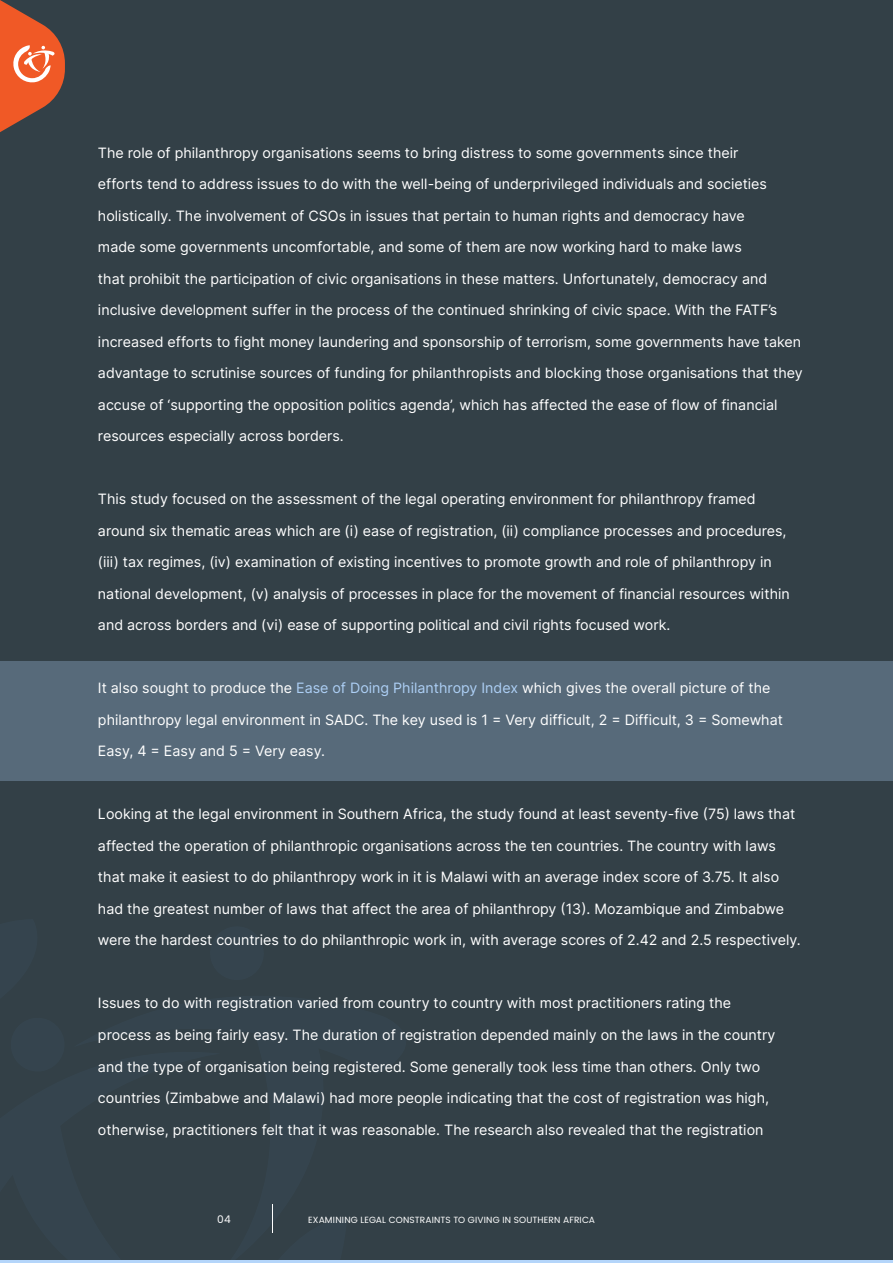
<style>
.page{position:relative;width:893px;height:1263px;background:#334047}
.page>*{position:absolute;margin:0;border:0;box-sizing:border-box;transform-origin:0 0}
.t1{font:14.25px "Inter";color:#fff}
.t2{font:10.5px "Poppins";color:#fff}
.t3{font:9px "Poppins";letter-spacing:.01em;color:#fff}
.s1{color:#adcff5}
</style>
<div class="page">
<div style="left:0;top:662px;width:893px;height:119px;background:#576a7a"></div>
<hr style="left:0;top:1260px;width:893px;height:3px;background:#b4d5fa">
<svg style="left:0;top:0;width:65px;height:132px"></svg>
<p class="t1" style="left:98px;top:142px;width:642px">The role of philanthropy organisations seems to bring distress to some governments since their</p>
<p class="t1" style="left:98px;top:174px;width:671px">efforts tend to address issues to do with the well-being of underprivileged individuals and societies</p>
<p class="t1" style="left:98px;top:205px;width:648px">holistically. The involvement of CSOs in issues that pertain to human rights and democracy have</p>
<p class="t1" style="left:98px;top:237px;width:645px">made some governments uncomfortable, and some of them are now working hard to make laws</p>
<p class="t1" style="left:98px;top:268px;width:671px">that prohibit the participation of civic organisations in these matters. Unfortunately, democracy and</p>
<p class="t1" style="left:98px;top:300px;width:681px">inclusive development suffer in the process of the continued shrinking of civic space. With the FATF’s</p>
<p class="t1" style="left:98px;top:331px;width:705px">increased efforts to fight money laundering and sponsorship of terrorism, some governments have taken</p>
<p class="t1" style="left:98px;top:363px;width:706px">advantage to scrutinise sources of funding for philanthropists and blocking those organisations that they</p>
<p class="t1" style="left:98px;top:394px;width:681px">accuse of ‘supporting the opposition politics agenda’, which has affected the ease of flow of financial</p>
<p class="t1" style="left:98px;top:426px;width:247px">resources especially across borders.</p>
<p class="t1" style="left:98px;top:489px;width:659px">This study focused on the assessment of the legal operating environment for philanthropy framed</p>
<p class="t1" style="left:98px;top:520px;width:690px">around six thematic areas which are (i) ease of registration, (ii) compliance processes and procedures,</p>
<p class="t1" style="left:98px;top:552px;width:675px">(iii) tax regimes, (iv) examination of existing incentives to promote growth and role of philanthropy in</p>
<p class="t1" style="left:98px;top:583px;width:693px">national development, (v) analysis of processes in place for the movement of financial resources within</p>
<p class="t1" style="left:98px;top:615px;width:574px">and across borders and (vi) ease of supporting political and civil rights focused work.</p>
<p class="t1" style="left:98px;top:678px;width:674px">It also sought to produce the <span class="s1">Ease of Doing Philanthropy Index</span> which gives the overall picture of the</p>
<p class="t1" style="left:98px;top:709px;width:686px">philanthropy legal environment in SADC. The key used is 1 = Very difficult, 2 = Difficult, 3 = Somewhat</p>
<p class="t1" style="left:98px;top:741px;width:229px">Easy, 4 = Easy and 5 = Very easy.</p>
<p class="t1" style="left:98px;top:804px;width:699px">Looking at the legal environment in Southern Africa, the study found at least seventy-five (75) laws that</p>
<p class="t1" style="left:98px;top:835px;width:680px">affected the operation of philanthropic organisations across the ten countries. The country with laws</p>
<p class="t1" style="left:98px;top:867px;width:683px">that make it easiest to do philanthropy work in it is Malawi with an average index score of 3.75. It also</p>
<p class="t1" style="left:98px;top:898px;width:688px">had the greatest number of laws that affect the area of philanthropy (13). Mozambique and Zimbabwe</p>
<p class="t1" style="left:98px;top:930px;width:704px">were the hardest countries to do philanthropic work in, with average scores of 2.42 and 2.5 respectively.</p>
<p class="t1" style="left:98px;top:993px;width:635px">Issues to do with registration varied from country to country with most practitioners rating the</p>
<p class="t1" style="left:98px;top:1024px;width:679px">process as being fairly easy. The duration of registration depended mainly on the laws in the country</p>
<p class="t1" style="left:98px;top:1056px;width:664px">and the type of organisation being registered. Some generally took less time than others. Only two</p>
<p class="t1" style="left:98px;top:1087px;width:673px">countries (Zimbabwe and Malawi) had more people indicating that the cost of registration was high,</p>
<p class="t1" style="left:98px;top:1119px;width:667px">otherwise, practitioners felt that it was reasonable. The research also revealed that the registration</p>
<p class="t2" style="left:217px;top:1212px;width:15px">04</p>
<p class="t3" style="left:308px;top:1213px;width:288px">EXAMINING LEGAL CONSTRAINTS TO GIVING IN SOUTHERN AFRICA</p>
</div>
